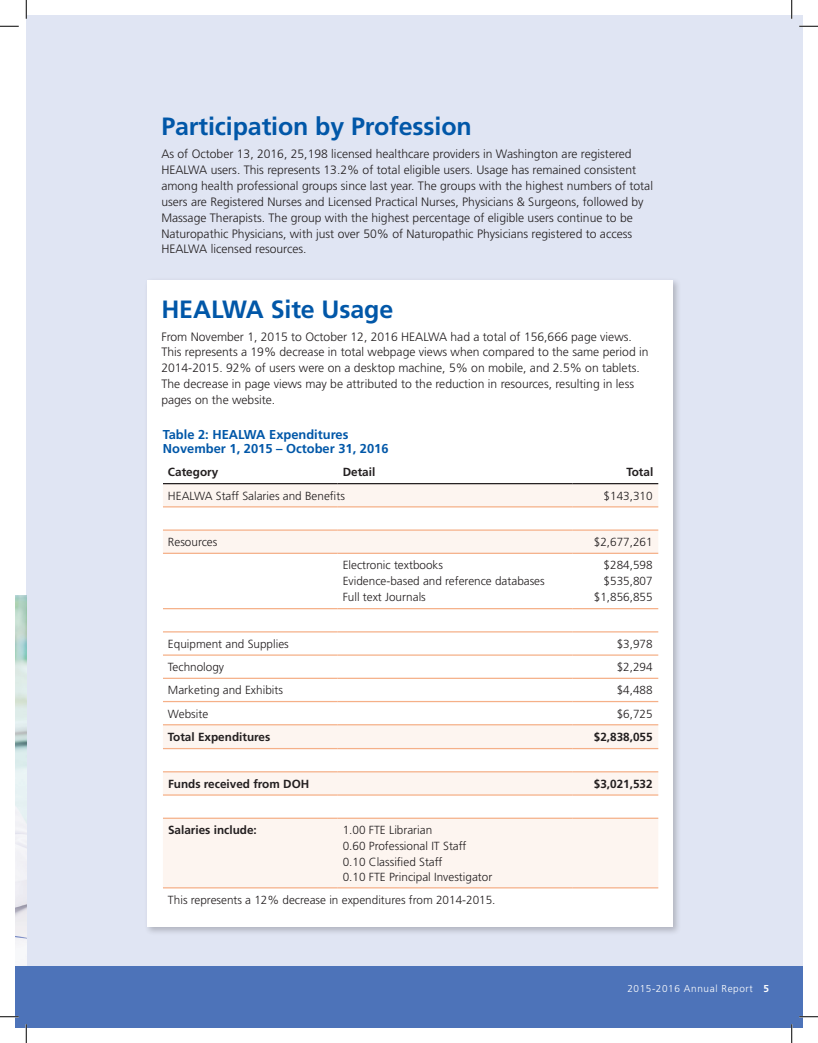
<style>
.page{position:relative;width:818px;height:1043px;background:#fff}
.page>*{position:absolute;margin:0;border:0;box-sizing:border-box;transform-origin:0 0}
.t1{font:700 25px "Frutiger";letter-spacing:-.005em;color:#0157a8}
.t2{font:700 12.88px/13.8px "Frutiger";color:#0157a8}
.t3{font:300 12.12px/15.9px "Frutiger";color:#231f20}
.t4{font:300 11.75px "Frutiger";color:#231f20}
.t5{font:700 11.75px "Frutiger";color:#231f20}
.t6{font:300 10px "Frutiger";letter-spacing:.06em;color:#fff}
.s1{font-weight:700}
</style>
<div class="page">
<div style="left:26px;top:15px;width:776px;height:963px;background:#e0e5f3"></div>
<div style="left:144px;top:277px;width:537px;height:658px;background:#231f20;opacity:.25"></div>
<div style="left:147px;top:280px;width:525px;height:646px;background:#fff"></div>
<svg style="left:163px;top:484px;width:495px;height:403px"></svg>
<hr style="left:163px;top:483px;width:174px;height:1px;background:#231f20">
<hr style="left:337px;top:483px;width:235px;height:1px;background:#231f20">
<hr style="left:572px;top:483px;width:86px;height:1px;background:#231f20">
<hr style="left:163px;top:506px;width:174px;height:1px;background:#f5b088">
<hr style="left:337px;top:506px;width:235px;height:1px;background:#f5b088">
<hr style="left:572px;top:506px;width:86px;height:1px;background:#f5b088">
<hr style="left:163px;top:529px;width:174px;height:1px;background:#f5b088">
<hr style="left:337px;top:529px;width:235px;height:1px;background:#f5b088">
<hr style="left:572px;top:529px;width:86px;height:1px;background:#f5b088">
<hr style="left:163px;top:552px;width:174px;height:2px;background:#f5b088">
<hr style="left:337px;top:552px;width:235px;height:2px;background:#f5b088">
<hr style="left:572px;top:552px;width:86px;height:2px;background:#f5b088">
<hr style="left:163px;top:608px;width:174px;height:1px;background:#f5b088">
<hr style="left:337px;top:608px;width:235px;height:1px;background:#f5b088">
<hr style="left:572px;top:608px;width:86px;height:1px;background:#f5b088">
<hr style="left:163px;top:631px;width:174px;height:1px;background:#f5b088">
<hr style="left:337px;top:631px;width:235px;height:1px;background:#f5b088">
<hr style="left:572px;top:631px;width:86px;height:1px;background:#f5b088">
<hr style="left:163px;top:654px;width:174px;height:1px;background:#f5b088">
<hr style="left:337px;top:654px;width:235px;height:1px;background:#f5b088">
<hr style="left:572px;top:654px;width:86px;height:1px;background:#f5b088">
<hr style="left:163px;top:677px;width:174px;height:2px;background:#f5b088">
<hr style="left:337px;top:677px;width:235px;height:2px;background:#f5b088">
<hr style="left:572px;top:677px;width:86px;height:2px;background:#f5b088">
<hr style="left:163px;top:701px;width:174px;height:1px;background:#f5b088">
<hr style="left:337px;top:701px;width:235px;height:1px;background:#f5b088">
<hr style="left:572px;top:701px;width:86px;height:1px;background:#f5b088">
<hr style="left:163px;top:724px;width:174px;height:1px;background:#f5b088">
<hr style="left:337px;top:724px;width:235px;height:1px;background:#f5b088">
<hr style="left:572px;top:724px;width:86px;height:1px;background:#f5b088">
<hr style="left:163px;top:748px;width:174px;height:1px;background:#f5b088">
<hr style="left:337px;top:748px;width:235px;height:1px;background:#f5b088">
<hr style="left:572px;top:748px;width:86px;height:1px;background:#f5b088">
<hr style="left:163px;top:771px;width:174px;height:1px;background:#f5b088">
<hr style="left:337px;top:771px;width:235px;height:1px;background:#f5b088">
<hr style="left:572px;top:771px;width:86px;height:1px;background:#f5b088">
<hr style="left:163px;top:794px;width:174px;height:1px;background:#f5b088">
<hr style="left:337px;top:794px;width:235px;height:1px;background:#f5b088">
<hr style="left:572px;top:794px;width:86px;height:1px;background:#f5b088">
<hr style="left:163px;top:817px;width:174px;height:1px;background:#f5b088">
<hr style="left:337px;top:817px;width:235px;height:1px;background:#f5b088">
<hr style="left:572px;top:817px;width:86px;height:1px;background:#f5b088">
<hr style="left:163px;top:887px;width:174px;height:1px;background:#f5b088">
<hr style="left:337px;top:887px;width:235px;height:1px;background:#f5b088">
<hr style="left:572px;top:887px;width:86px;height:1px;background:#f5b088">
<img style="left:15px;top:596px;width:11px;height:370px">
<div style="left:26px;top:966px;width:776px;height:61px;background:#4d73b9"></div>
<div style="left:15px;top:966px;width:11px;height:61px;background:#4d73b9"></div>
<svg style="left:0;top:25px;width:19px;height:2px"></svg>
<svg style="left:799px;top:25px;width:19px;height:2px"></svg>
<svg style="left:0;top:1016px;width:19px;height:1px"></svg>
<svg style="left:799px;top:1015px;width:19px;height:2px"></svg>
<svg style="left:25px;top:0;width:2px;height:19px"></svg>
<svg style="left:25px;top:1024px;width:2px;height:18px"></svg>
<svg style="left:791px;top:0;width:1px;height:19px"></svg>
<svg style="left:790px;top:1024px;width:2px;height:18px"></svg>
<h2 class="t1" style="left:161px;top:112px;width:312px">Participation by Profession</h2>
<p class="t3" style="left:161px;top:146px;width:493px">As of October 13, 2016, 25,198 licensed healthcare providers in Washington are registered HEALWA users. This represents 13.2% of total eligible users. Usage has remained consistent among health professional groups since last year. The groups with the highest numbers of total users are Registered Nurses and Licensed Practical Nurses, Physicians &amp; Surgeons, followed by Massage Therapists. The group with the highest percentage of eligible users continue to be Naturopathic Physicians, with just over 50% of Naturopathic Physicians registered to access HEALWA licensed resources.</p>
<h2 class="t1" style="left:161px;top:294px;width:233px">HEALWA Site Usage</h2>
<p class="t3" style="left:161px;top:328px;width:488px">From November 1, 2015 to October 12, 2016 HEALWA had a total of 156,666 page views.<br>This represents a 19% decrease in total webpage views when compared to the same period in 2014-2015. 92% of users were on a desktop machine, 5% on mobile, and 2.5% on tablets.<br>The decrease in page views may be attributed to the reduction in resources, resulting in less pages on the website.</p>
<p class="t2" style="left:163px;top:428px;width:227px">Table 2: HEALWA Expenditures<br>November 1, 2015 – October 31, 2016</p>
<p class="t5" style="left:168px;top:465px;width:52px">Category</p>
<p class="t5" style="left:342px;top:465px;width:34px">Detail</p>
<p class="t5" style="left:626px;top:465px;width:28px">Total</p>
<p class="t4" style="left:168px;top:489px;width:178px">HEALWA Staff Salaries and Benefits</p>
<p class="t4" style="left:603px;top:489px;width:50px">$143,310</p>
<p class="t4" style="left:168px;top:535px;width:51px">Resources</p>
<p class="t4" style="left:593px;top:535px;width:60px">$2,677,261</p>
<p class="t4" style="left:342px;top:558px;width:102px">Electronic textbooks</p>
<p class="t4" style="left:603px;top:558px;width:50px">$284,598</p>
<p class="t4" style="left:342px;top:574px;width:203px">Evidence-based and reference databases</p>
<p class="t4" style="left:603px;top:574px;width:50px">$535,807</p>
<p class="t4" style="left:342px;top:590px;width:85px">Full text Journals</p>
<p class="t4" style="left:593px;top:590px;width:60px">$1,856,855</p>
<p class="t4" style="left:168px;top:637px;width:122px">Equipment and Supplies</p>
<p class="t4" style="left:616px;top:637px;width:37px">$3,978</p>
<p class="t4" style="left:168px;top:660px;width:58px">Technology</p>
<p class="t4" style="left:616px;top:660px;width:37px">$2,294</p>
<p class="t4" style="left:168px;top:683px;width:116px">Marketing and Exhibits</p>
<p class="t4" style="left:616px;top:683px;width:37px">$4,488</p>
<p class="t4" style="left:168px;top:707px;width:42px">Website</p>
<p class="t4" style="left:616px;top:707px;width:37px">$6,725</p>
<p class="t5" style="left:168px;top:729px;width:104px">Total Expenditures</p>
<p class="t5" style="left:593px;top:729px;width:60px">$2,838,055</p>
<p class="t5" style="left:168px;top:777px;width:143px">Funds received from DOH</p>
<p class="t5" style="left:593px;top:777px;width:60px">$3,021,532</p>
<p class="t5" style="left:168px;top:823px;width:90px">Salaries include:</p>
<p class="t4" style="left:343px;top:823px;width:91px">1.00 FTE Librarian</p>
<p class="t4" style="left:343px;top:839px;width:125px">0.60 Professional IT Staff</p>
<p class="t4" style="left:343px;top:855px;width:101px">0.10 Classified Staff</p>
<p class="t4" style="left:342px;top:870px;width:151px">0.10 FTE Principal Investigator</p>
<p class="t4" style="left:168px;top:893px;width:329px">This represents a 12% decrease in expenditures from 2014-2015.</p>
<p class="t6" style="left:627px;top:982px;width:143px">2015-2016 Annual Report <span class="s1">5</span></p>
</div>
